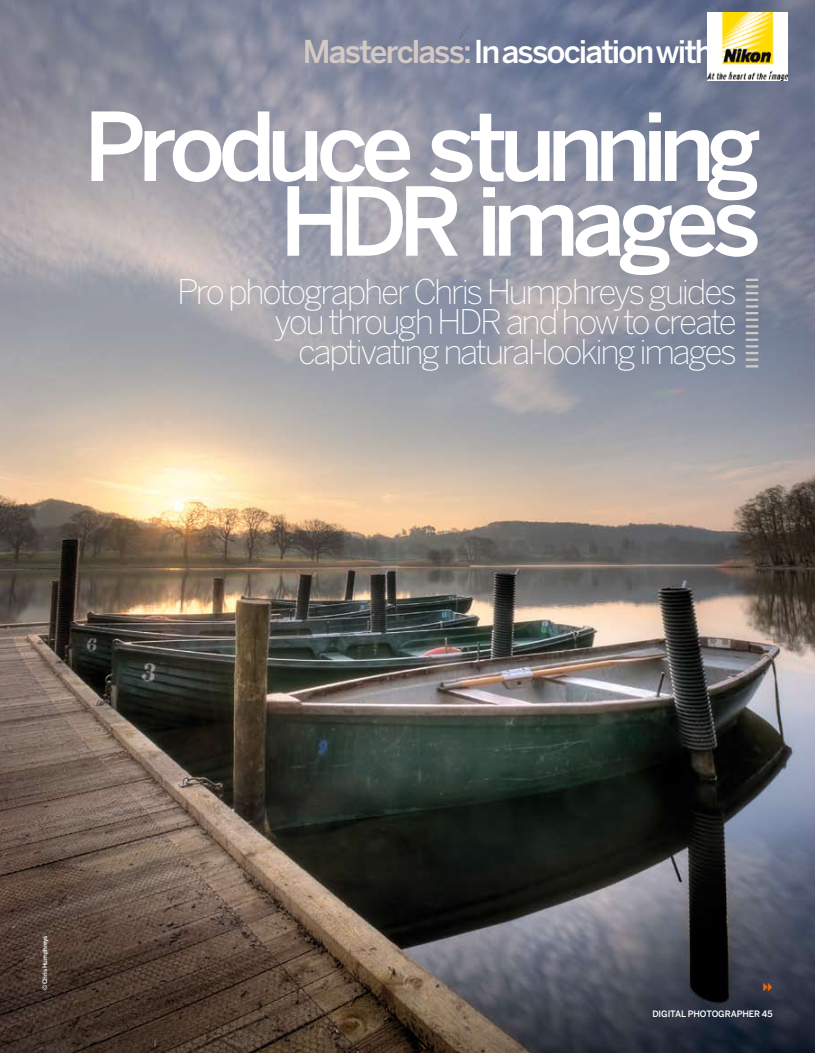
<style>
.page{position:relative;width:815px;height:1053px;background:#fff}
.page>*{position:absolute;margin:0;border:0;box-sizing:border-box;transform-origin:0 0}
.t1{font:500 93.88px/74.8px "Benton Sans";letter-spacing:-.085em;color:#fff}
.t2{font:200 33.75px/30px "Benton Sans";letter-spacing:-.07em;color:#fff;text-align:right}
.t3{font:500 31.25px "Benton Sans";letter-spacing:-.055em;color:#fff}
.t4{font:500 8.75px "Benton Sans";letter-spacing:-.015em;color:#fff}
.t5{font:500 6.25px "Benton Sans";letter-spacing:-.04em;color:#fff}
.s1{color:#d4cac5}
</style>
<div class="page">
<img style="left:0;top:0;width:815px;height:1052px">
<svg style="left:746px;top:279px;width:12px;height:88px"></svg>
<img style="left:707px;top:12px;width:81px;height:69px">
<svg style="left:763px;top:982px;width:9px;height:9px"></svg>
<p class="t3" style="left:303px;top:33px;width:412px"><span class="s1">Masterclass:</span> I n association with</p>
<h1 class="t1" style="left:280px;top:111px;width:483px;text-indent:-196px">Produce stunning<br>HDR</h1>
<h1 class="t1" style="left:476px;top:186px;width:286px">images</h1>
<p class="t2" style="left:177px;top:277px;width:561px">Pro photographer Chris Humphreys guides you through HDR and how to create captivating natural-looking images</p>
<p class="t5" style="left:41px;top:990px;width:56px;rotate:-90deg">© Chris H umphreys</p>
<p class="t4" style="left:652px;top:1008px;width:122px">digital photographer 45</p>
</div>
